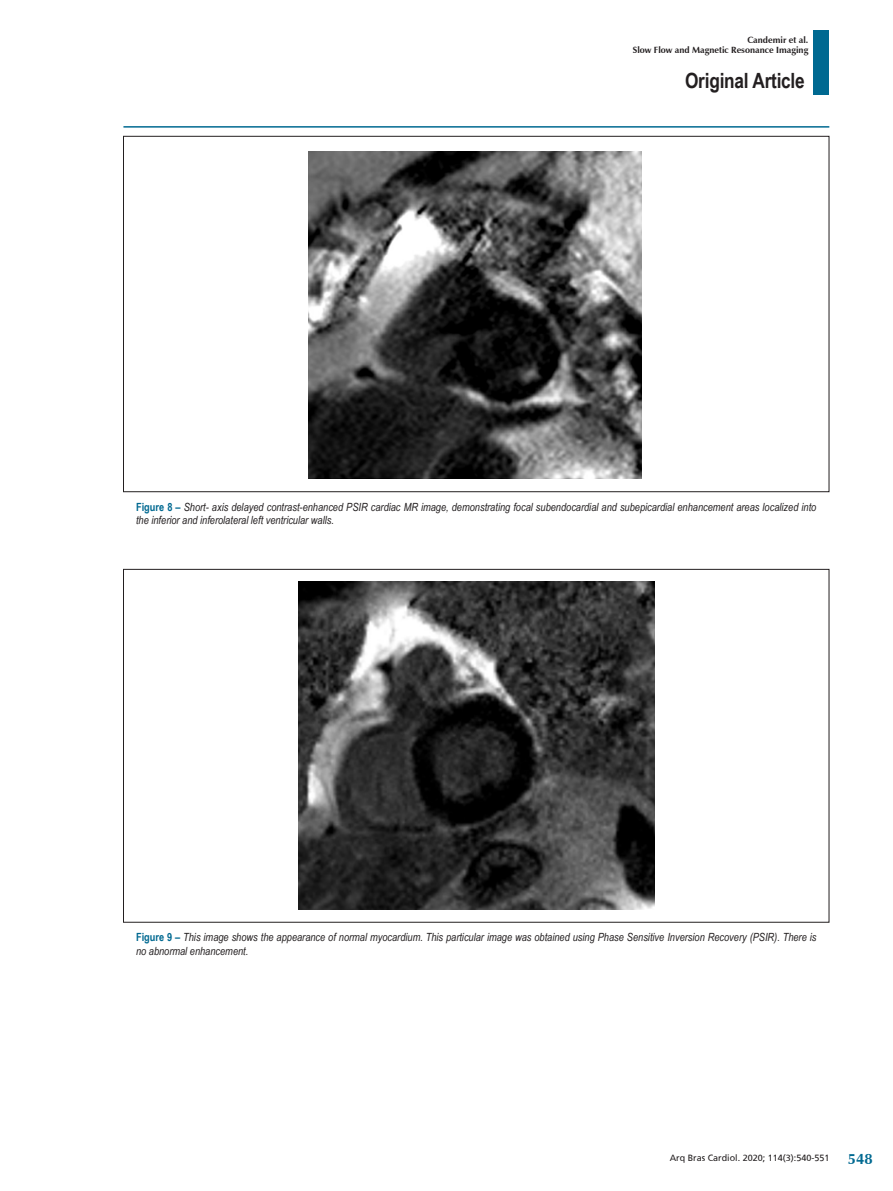
<style>
.page{position:relative;width:893px;height:1191px;background:#fff}
.page>*{position:absolute;margin:0;border:0;box-sizing:border-box;transform-origin:0 0}
.t1{font:700 21px "Arial Narrow";letter-spacing:-.01em;color:#231f20}
.t2{font:700 15px "Zapf Humanist 601 BT";color:#006991}
.t3{font:italic 11.25px/13.5px "Arial Narrow";color:#231f20}
.t4{font:700 9px/10.8px "Zapf Humanist 601 BT";color:#231f20;text-align:right}
.t5{font:9px "Frutiger";color:#231f20}
.s1{font-weight:700;font-style:normal;color:#006991}
</style>
<div class="page">
<hr style="left:123px;top:126px;width:706px;height:2px;background:#006991">
<div style="left:813px;top:30px;width:16px;height:64px;background:#006991"></div>
<img style="left:309px;top:152px;width:333px;height:326px">
<img style="left:298px;top:582px;width:356px;height:327px">
<p class="t4" style="left:633px;top:34px;width:177px">Candemir et al.<br>Slow Flow and Magnetic Resonance Imaging</p>
<h1 class="t1" style="left:685px;top:64px;width:121px">Original Article</h1>
<p class="t3" style="left:136px;top:500px;width:682px"><span class="s1">Figure 8 –</span> Short- axis delayed contrast-enhanced PSIR cardiac MR image, demonstrating focal subendocardial and subepicardial enhancement areas localized into the inferior and inferolateral left ventricular walls.</p>
<p class="t3" style="left:136px;top:930px;width:682px"><span class="s1">Figure 9 –</span> This image shows the appearance of normal myocardium. This particular image was obtained using Phase Sensitive Inversion Recovery (PSIR). There is no abnormal enhancement.</p>
<p class="t5" style="left:670px;top:1153px;width:161px">Arq Bras Cardiol. 2020; 114(3):540-551</p>
<h2 class="t2" style="left:848px;top:1149px;width:26px">548</h2>
</div>
